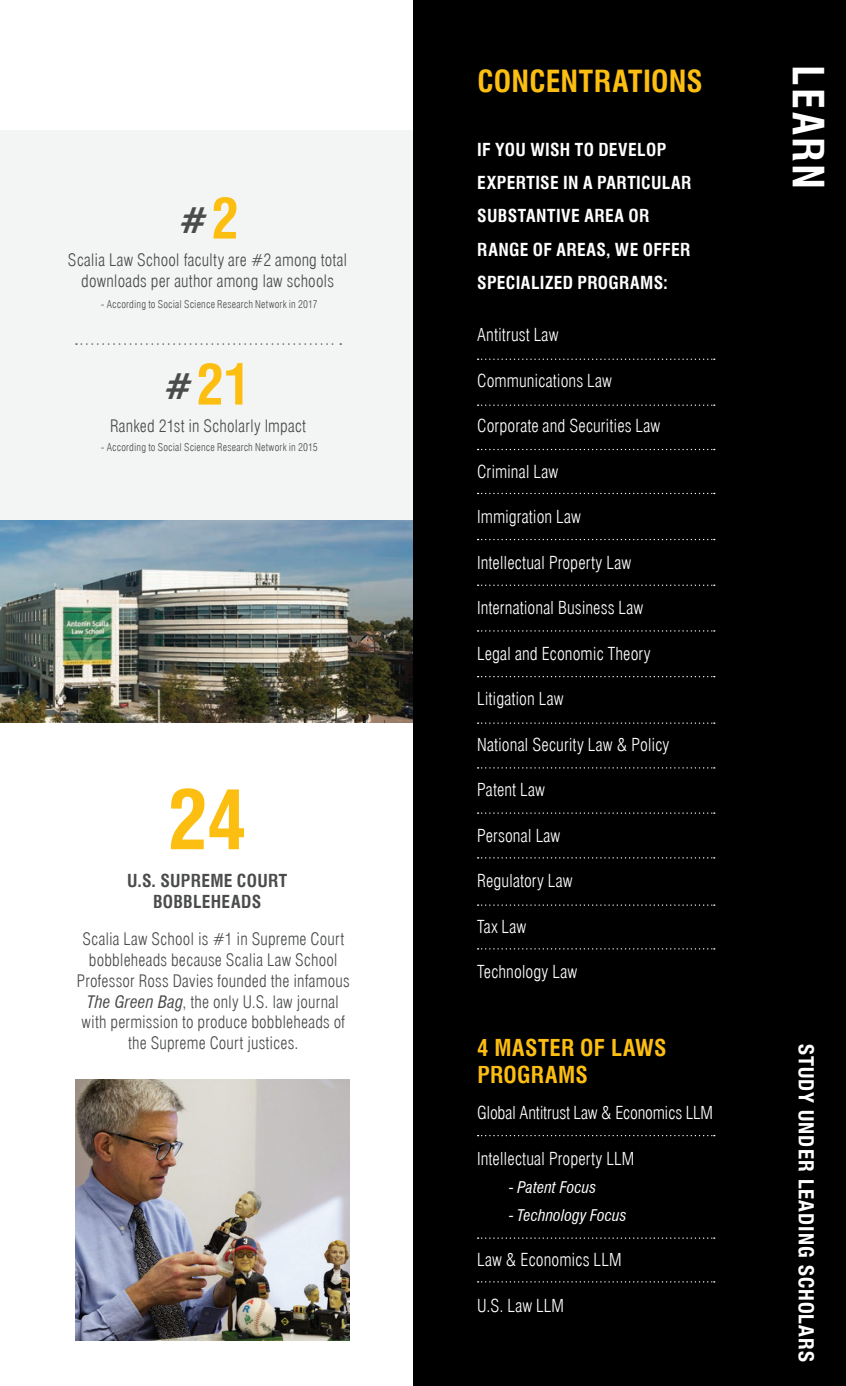
<style>
.page{position:relative;width:846px;height:1386px;background:#fff}
.page>*{position:absolute;margin:0;border:0;box-sizing:border-box;transform-origin:0 0}
.t1{font:700 condensed 80.5px "Swiss 721 BT";color:#fdbe12}
.t2{font:700 condensed 54.77px "Swiss 721 BT";color:#fdbe12}
.t3{font:700 condensed 42px "Swiss 721 BT";letter-spacing:.065em;color:#fff}
.t4{font:700 condensed 35.88px "Swiss 721 BT";color:#4a4b4b}
.t5{font:700 condensed 29.75px "Swiss 721 BT";letter-spacing:.005em;color:#fdbe12}
.t6{font:700 condensed 22.75px/26.2px "Swiss 721 BT";letter-spacing:.015em;color:#fdbe12}
.t7{font:700 condensed 21px "Helvetica Neue";letter-spacing:.05em;color:#fff}
.t8{font:300 condensed 17.5px "Swiss 721 BT";letter-spacing:.005em;color:#fff}
.t9{font:700 condensed 17.5px/33.2px "Swiss 721 BT";letter-spacing:.02em;color:#fff}
.t10{font:700 condensed 17.5px/21px "Swiss 721 BT";letter-spacing:.015em;color:#4a4b4b;text-align:center}
.t11{font:300 condensed 16.8px/20.7px "Swiss 721 BT";letter-spacing:.01em;color:#4a4b4b;text-align:center}
.t12{font:italic condensed 15.75px "Swiss 721 BT";letter-spacing:.005em;color:#fff}
.t13{font:300 condensed 10.5px "Swiss 721 BT";letter-spacing:.015em;color:#4a4b4b}
.s1{font-size:54.77px;color:#fdbe12}
.s2{font-size:35.88px;color:#4a4b4b}
.s3{font-weight:400;font-style:italic}
</style>
<div class="page">
<div style="left:770px;top:0;width:76px;height:1386px;background:#000001"></div>
<img style="left:0;top:520px;width:413px;height:203px">
<div style="left:0;top:130px;width:413px;height:390px;background:#f3f4f4"></div>
<svg style="left:76px;top:343px;width:265px;height:2px"></svg>
<img style="left:75px;top:1080px;width:275px;height:260px">
<div style="left:413px;top:0;width:378px;height:1386px;background:#000001"></div>
<svg style="left:478px;top:359px;width:237px;height:1px"></svg>
<svg style="left:478px;top:405px;width:237px;height:1px"></svg>
<svg style="left:478px;top:449px;width:237px;height:1px"></svg>
<svg style="left:478px;top:493px;width:237px;height:1px"></svg>
<svg style="left:478px;top:539px;width:237px;height:1px"></svg>
<svg style="left:478px;top:585px;width:237px;height:1px"></svg>
<svg style="left:478px;top:630px;width:237px;height:2px"></svg>
<svg style="left:478px;top:676px;width:237px;height:1px"></svg>
<svg style="left:478px;top:722px;width:237px;height:2px"></svg>
<svg style="left:478px;top:767px;width:237px;height:2px"></svg>
<svg style="left:478px;top:812px;width:237px;height:2px"></svg>
<svg style="left:478px;top:857px;width:237px;height:2px"></svg>
<svg style="left:478px;top:1237px;width:237px;height:2px"></svg>
<svg style="left:478px;top:1135px;width:237px;height:1px"></svg>
<svg style="left:478px;top:904px;width:237px;height:2px"></svg>
<svg style="left:478px;top:948px;width:237px;height:2px"></svg>
<svg style="left:478px;top:1281px;width:237px;height:2px"></svg>
<p class="t4" style="left:180px;top:198px;width:60px">#<span class="s1">2</span></p>
<p class="t11" style="left:68px;top:249px;width:281px">Scalia Law School faculty are #2 among total downloads per author among law schools</p>
<p class="t13" style="left:101px;top:298px;width:218px">- According to Social Science Research Network in 2017</p>
<p class="t2" style="left:165px;top:352px;width:87px"><span class="s2">#</span>21</p>
<p class="t11" style="left:110px;top:416px;width:197px">Ranked 21st in Scholarly Impact</p>
<p class="t13" style="left:101px;top:441px;width:218px">- According to Social Science Research Network in 2015</p>
<p class="t1" style="left:167px;top:772px;width:81px">24</p>
<p class="t10" style="left:127px;top:870px;width:162px">U.S. SUPREME COURT<br>BOBBLEHEADS</p>
<p class="t11" style="left:77px;top:929px;width:274px">Scalia Law School is #1 in Supreme Court bobbleheads because Scalia Law School Professor Ross Davies founded the infamous <span class="s3">The Green Bag</span>, the only U.S. law journal with permission to produce bobbleheads of the Supreme Court justices.</p>
<p class="t5" style="left:477px;top:64px;width:227px">CONCENTRATIONS</p>
<p class="t9" style="left:477px;top:133px;width:216px">IF YOU WISH TO DEVELOP<br>EXPERTISE IN A PARTICULAR<br>SUBSTANTIVE AREA OR<br>RANGE OF AREAS, WE OFFER<br>SPECIALIZED PROGRAMS:</p>
<p class="t8" style="left:477px;top:324px;width:83px">Antitrust Law</p>
<p class="t8" style="left:477px;top:370px;width:136px">Communications Law</p>
<p class="t8" style="left:477px;top:415px;width:185px">Corporate and Securities Law</p>
<p class="t8" style="left:477px;top:461px;width:83px">Criminal Law</p>
<p class="t8" style="left:477px;top:506px;width:105px">Immigration Law</p>
<p class="t8" style="left:477px;top:552px;width:156px">Intellectual Property Law</p>
<p class="t8" style="left:477px;top:597px;width:168px">International Business Law</p>
<p class="t8" style="left:477px;top:643px;width:175px">Legal and Economic Theory</p>
<p class="t8" style="left:477px;top:688px;width:88px">Litigation Law</p>
<p class="t8" style="left:477px;top:734px;width:194px">National Security Law &amp; Policy</p>
<p class="t8" style="left:477px;top:779px;width:69px">Patent Law</p>
<p class="t8" style="left:477px;top:825px;width:85px">Personal Law</p>
<p class="t8" style="left:477px;top:870px;width:97px">Regulatory Law</p>
<p class="t8" style="left:477px;top:916px;width:51px">Tax Law</p>
<p class="t8" style="left:477px;top:961px;width:102px">Technology Law</p>
<p class="t6" style="left:477px;top:1035px;width:191px">4 MASTER OF LAWS<br>PROGRAMS</p>
<p class="t8" style="left:477px;top:1102px;width:237px">Global Antitrust Law &amp; Economics LLM</p>
<p class="t8" style="left:477px;top:1148px;width:159px">Intellectual Property LLM</p>
<p class="t12" style="left:509px;top:1178px;width:89px">- Patent Focus</p>
<p class="t12" style="left:509px;top:1206px;width:120px">- Technology Focus</p>
<p class="t8" style="left:477px;top:1249px;width:146px">Law &amp; Economics LLM</p>
<p class="t8" style="left:477px;top:1295px;width:88px">U.S. Law LLM</p>
<p class="t3" style="left:833px;top:65px;width:126px;rotate:90deg">LEARN</p>
<p class="t7" style="left:824px;top:1044px;width:319px;rotate:90deg">STUDY UNDER LEADING SCHOLARS</p>
</div>
